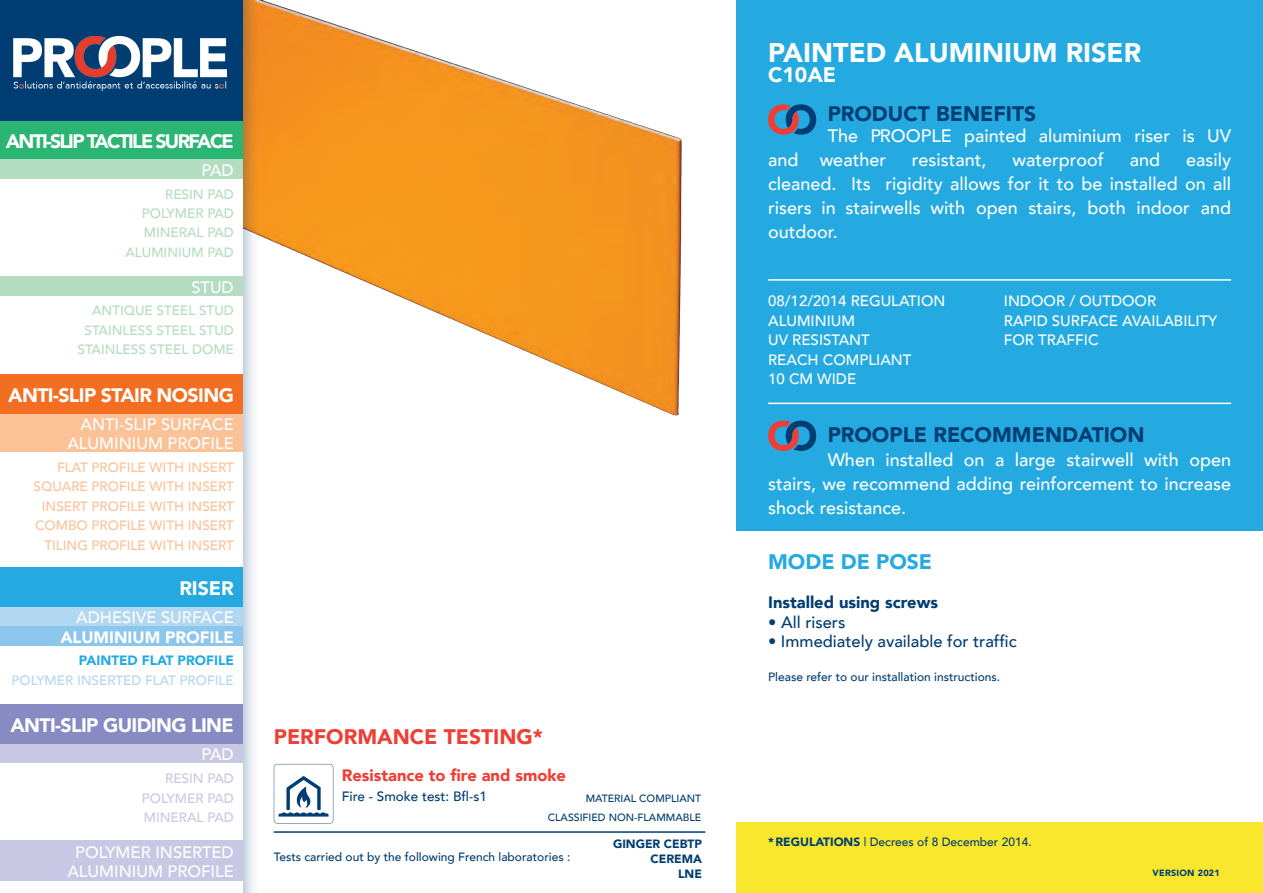
<style>
.page{position:relative;width:1263px;height:893px;background:#fff}
.page>*{position:absolute;margin:0;border:0;box-sizing:border-box;transform-origin:0 0}
.t1{font:900 27px "Avenir";color:#fff}
.t2{font:900 21px "Avenir";color:#003d72}
.t3{font:900 21px "Avenir";color:#ee3e35}
.t4{font:900 21px "Avenir";color:#24aae1}
.t5{font:900 21px "Avenir";color:#fff}
.t6{font:900 19.5px "Avenir";letter-spacing:-.03em;color:#fff}
.t7{font:900 19.5px "Avenir";letter-spacing:-.09em;color:#fff}
.t8{font:500 18px/24px "Avenir";color:#fff;text-align:justify}
.t9{font:500 16.5px "Avenir";color:#fff}
.t10{font:500 16.5px "Avenir";color:#003d72}
.t11{font:900 16.5px "Avenir";color:#ee3e35}
.t12{font:900 16.5px "Avenir";color:#003d72}
.t13{font:900 16.5px "Avenir";color:#fff}
.t14{font:500 15px/19.5px "Avenir";color:#fff}
.t15{font:500 13.5px "Avenir";color:#fbc197}
.t16{font:500 13.5px "Avenir";color:#b3dcc0}
.t17{font:500 13.5px "Avenir";color:#c8c8e4}
.t18{font:500 13.5px "Avenir";color:#b1d7f1}
.t19{font:500 13.5px "Avenir";color:#003d72}
.t20{font:900 13.5px "Avenir";color:#24aae1}
.t21{font:500 12px "Avenir";color:#003d72}
.t22{font:900 12px "Avenir";color:#003d72}
.t23{font:500 10.5px "Avenir";color:#003d72}
.t24{font:900 9px "Avenir";letter-spacing:.03em;color:#003d72}
.s1{font-weight:900}
</style>
<div class="page">
<img style="left:260px;top:0;width:477px;height:444px">
<div style="left:737px;top:0;width:526px;height:530px;background:#24aae1"></div>
<div style="left:737px;top:823px;width:526px;height:70px;background:#f8e72d"></div>
<hr style="left:274px;top:831px;width:431px;height:2px;background:#003d72">
<svg style="left:274px;top:764px;width:59px;height:59px"></svg>
<svg style="left:768px;top:104px;width:48px;height:31px"></svg>
<hr style="left:768px;top:403px;width:463px;height:1px;background:#fff">
<hr style="left:768px;top:279px;width:463px;height:2px;background:#fff">
<svg style="left:768px;top:421px;width:48px;height:30px"></svg>
<div style="left:0;top:0;width:260px;height:893px;background:#003d72;opacity:.2"></div>
<div style="left:0;top:0;width:242px;height:893px;background:#fff"></div>
<div style="left:0;top:743px;width:242px;height:20px;background:#c8c8e4"></div>
<div style="left:0;top:607px;width:242px;height:19px;background:#b1d7f1"></div>
<div style="left:0;top:413px;width:242px;height:20px;background:#fbc197"></div>
<div style="left:0;top:277px;width:242px;height:19px;background:#b3dcc0"></div>
<div style="left:0;top:841px;width:242px;height:40px;background:#c8c8e4"></div>
<div style="left:0;top:433px;width:242px;height:19px;background:#fbc197"></div>
<div style="left:0;top:374px;width:242px;height:39px;background:#f36e21"></div>
<div style="left:0;top:121px;width:242px;height:39px;background:#2bb572"></div>
<div style="left:0;top:568px;width:242px;height:39px;background:#24aae1"></div>
<div style="left:0;top:704px;width:242px;height:39px;background:#878ac3"></div>
<div style="left:0;top:0;width:242px;height:121px;background:#003d72"></div>
<div style="left:0;top:160px;width:242px;height:19px;background:#b3dcc0"></div>
<div style="left:0;top:626px;width:242px;height:20px;background:#8cc6ec"></div>
<img style="left:14px;top:37px;width:212px;height:54px">
<p class="t7" style="left:6px;top:125px;width:230px">ANTI-SLIP TACTILE SURFACE</p>
<p class="t9" style="left:201px;top:156px;width:34px">PAD</p>
<p class="t16" style="left:165px;top:182px;width:70px">RESIN PAD</p>
<p class="t16" style="left:142px;top:202px;width:94px">POLYMER PAD</p>
<p class="t16" style="left:144px;top:221px;width:92px">MINERAL PAD</p>
<p class="t16" style="left:125px;top:241px;width:110px">ALUMINIUM PAD</p>
<p class="t9" style="left:191px;top:273px;width:44px">STUD</p>
<p class="t16" style="left:92px;top:299px;width:143px">ANTIQUE STEEL STUD</p>
<p class="t16" style="left:85px;top:319px;width:151px">STAINLESS STEEL STUD</p>
<p class="t16" style="left:78px;top:338px;width:158px">STAINLESS STEEL DOME</p>
<p class="t6" style="left:8px;top:378px;width:227px">ANTI-SLIP STAIR NOSING</p>
<p class="t9" style="left:80px;top:410px;width:155px">ANTI-SLIP SURFACE</p>
<p class="t9" style="left:67px;top:429px;width:168px">ALUMINIUM PROFILE</p>
<p class="t15" style="left:57px;top:455px;width:178px">FLAT PROFILE WITH INSERT</p>
<p class="t15" style="left:34px;top:475px;width:202px">SQUARE PROFILE WITH INSERT</p>
<p class="t15" style="left:42px;top:494px;width:194px">INSERT PROFILE WITH INSERT</p>
<p class="t15" style="left:35px;top:514px;width:200px">COMBO PROFILE WITH INSERT</p>
<p class="t15" style="left:44px;top:533px;width:191px">TILING PROFILE WITH INSERT</p>
<p class="t6" style="left:179px;top:572px;width:56px">RISER</p>
<p class="t9" style="left:76px;top:603px;width:159px">ADHESIVE SURFACE</p>
<p class="t13" style="left:60px;top:623px;width:175px">ALUMINIUM PROFILE</p>
<p class="t20" style="left:79px;top:649px;width:157px">PAINTED FLAT PROFILE</p>
<p class="t18" style="left:12px;top:668px;width:224px">POLYMER INSERTED FLAT PROFILE</p>
<p class="t6" style="left:10px;top:708px;width:225px">ANTI-SLIP GUIDING LINE</p>
<p class="t9" style="left:201px;top:740px;width:34px">PAD</p>
<p class="t17" style="left:165px;top:767px;width:70px">RESIN PAD</p>
<p class="t17" style="left:142px;top:786px;width:94px">POLYMER PAD</p>
<p class="t17" style="left:144px;top:806px;width:92px">MINERAL PAD</p>
<p class="t9" style="left:75px;top:838px;width:160px">POLYMER INSERTED</p>
<p class="t9" style="left:67px;top:857px;width:168px">ALUMINIUM PROFILE</p>
<p class="t3" style="left:274px;top:719px;width:271px">PERFORMANCE TESTING*</p>
<p class="t11" style="left:342px;top:761px;width:226px">Resistance to fire and smoke</p>
<p class="t19" style="left:342px;top:784px;width:147px">Fire - Smoke test: Bfl-s1</p>
<p class="t23" style="left:586px;top:789px;width:117px">MATERIAL COMPLIANT</p>
<p class="t23" style="left:548px;top:808px;width:155px">CLASSIFIED NON-FLAMMABLE</p>
<p class="t21" style="left:274px;top:846px;width:298px">Tests carried out by the following French laboratories :</p>
<p class="t22" style="left:613px;top:834px;width:90px">GINGER CEBTP</p>
<p class="t22" style="left:651px;top:848px;width:53px">CEREMA</p>
<p class="t22" style="left:678px;top:863px;width:25px">LNE</p>
<p class="t1" style="left:768px;top:30px;width:374px">PAINTED ALUMINIUM RISER</p>
<p class="t5" style="left:768px;top:56px;width:70px">C10AE</p>
<p class="t2" style="left:828px;top:95px;width:210px">PRODUCT BENEFITS</p>
<p class="t8" style="left:768px;top:123px;width:464px;text-indent:60px">The PROOPLE painted aluminium riser is UV and weather</p>
<p class="t8" style="left:912px;top:147px;width:76px">resistant,</p>
<p class="t8" style="left:1012px;top:147px;width:93px">waterproof</p>
<p class="t8" style="left:1130px;top:147px;width:32px">and</p>
<p class="t8" style="left:768px;top:147px;width:464px;text-indent:418px">easily cleaned. Its rigidity allows for it to be installed on all risers in stairwells with open stairs, both indoor and outdoor.</p>
<p class="t14" style="left:768px;top:290px;width:179px">08/12/2014 REGULATION</p>
<p class="t14" style="left:768px;top:310px;width:88px">ALUMINIUM</p>
<p class="t14" style="left:768px;top:329px;width:103px">UV RESISTANT</p>
<p class="t14" style="left:768px;top:349px;width:145px">REACH COMPLIANT</p>
<p class="t14" style="left:768px;top:368px;width:90px">10 CM WIDE</p>
<p class="t14" style="left:1004px;top:290px;width:154px">INDOOR / OUTDOOR</p>
<p class="t14" style="left:1004px;top:310px;width:215px">RAPID SURFACE AVAILABILITY<br>FOR TRAFFIC</p>
<p class="t2" style="left:828px;top:416px;width:318px">PROOPLE RECOMMENDATION</p>
<p class="t8" style="left:768px;top:446px;width:464px;text-indent:60px">When installed on a large stairwell with open stairs, we recommend adding reinforcement to increase shock resistance.</p>
<p class="t4" style="left:768px;top:544px;width:166px">MODE DE POSE</p>
<p class="t12" style="left:768px;top:588px;width:171px">Installed using screws</p>
<p class="t10" style="left:768px;top:608px;width:79px"><span class="s1">•</span> All risers</p>
<p class="t10" style="left:768px;top:627px;width:250px">• Immediately available for traffic</p>
<p class="t21" style="left:768px;top:667px;width:234px">Please refer to our installation instructions.</p>
<p class="t21" style="left:768px;top:832px;width:265px"><span class="s1">*REGULATIONS</span> Decrees of 8 December 2014.</p>
<p class="t24" style="left:1152px;top:866px;width:69px">VERSION 2021</p>
</div>
